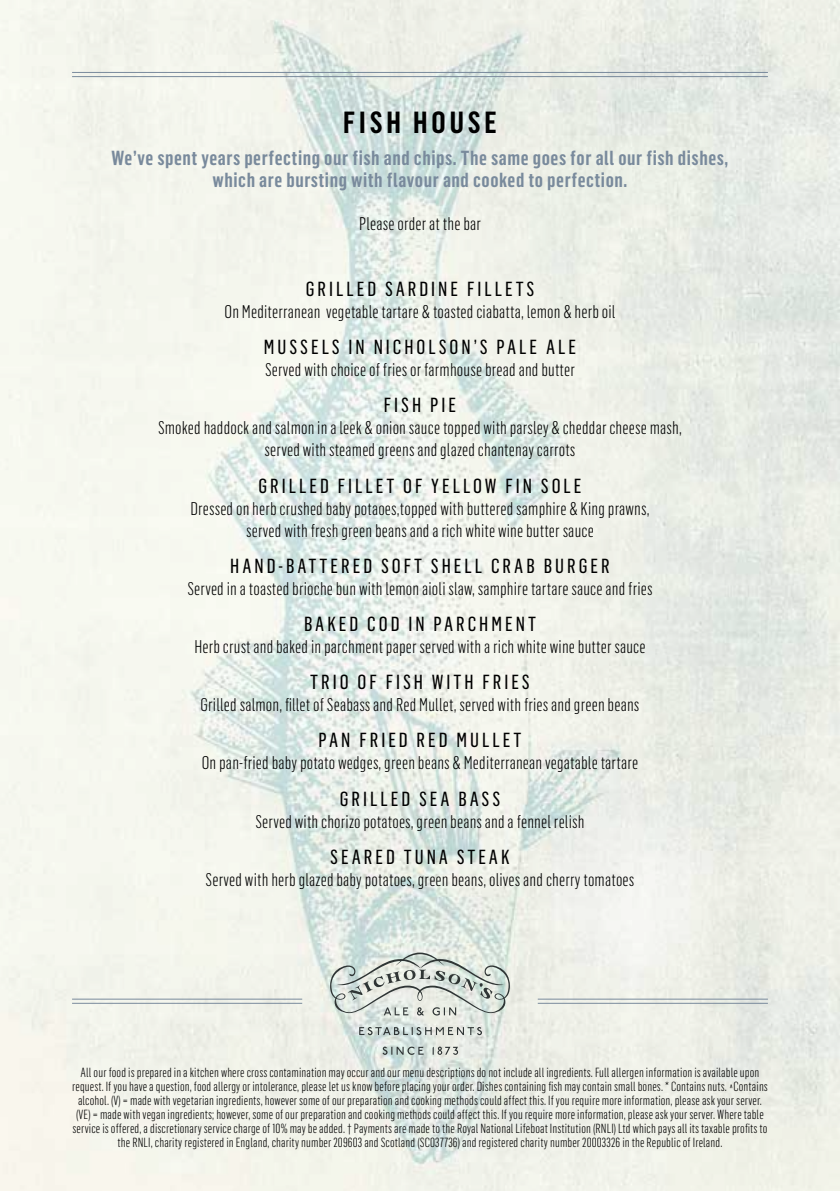
<style>
.page{position:relative;width:840px;height:1191px;background:#fff}
.page>*{position:absolute;margin:0;border:0;box-sizing:border-box;transform-origin:0 0}
.t1{font:600 30px "Flama Condensed";letter-spacing:.13em;color:#000}
.t2{font:20px "Flama Condensed Basic";letter-spacing:.15em;color:#000}
.t3{font:600 20px/22px "Flama Condensed";letter-spacing:.03em;color:#798a9c;text-align:center}
.t4{font:300 18px/22px "Flama Condensed";letter-spacing:.01em;color:#000;text-align:center}
.t5{font:300 13px/14px "Flama Condensed";letter-spacing:.01em;color:#000;text-align:center}
</style>
<div class="page">
<img style="left:0;top:0;width:839px;height:1191px">
<hr style="left:72px;top:998px;width:230px;height:1px;background:#798a9c">
<hr style="left:72px;top:1003px;width:230px;height:1px;background:#798a9c">
<hr style="left:537px;top:998px;width:230px;height:1px;background:#798a9c">
<hr style="left:537px;top:1003px;width:230px;height:1px;background:#798a9c">
<svg style="left:359px;top:1027px;width:122px;height:8px"></svg>
<svg style="left:382px;top:1046px;width:41px;height:8px"></svg>
<svg style="left:432px;top:1046px;width:26px;height:8px"></svg>
<svg style="left:330px;top:952px;width:179px;height:63px;background:#c8d0ca"></svg>
<hr style="left:72px;top:72px;width:695px;height:1px;background:#798a9c">
<hr style="left:72px;top:76px;width:695px;height:1px;background:#798a9c">
<h1 class="t1" style="left:343px;top:104px;width:155px">FISH HOUSE</h1>
<h2 class="t3" style="left:111px;top:146px;width:618px">We’ve spent years perfecting our fish and chips. The same goes for all our fish dishes, which are bursting with flavour and cooked to perfection.</h2>
<h3 class="t4" style="left:359px;top:212px;width:123px">Please order at the bar</h3>
<h2 class="t2" style="left:305px;top:276px;width:230px">GRILLED SARDINE FILLETS</h2>
<h3 class="t4" style="left:224px;top:300px;width:392px">On Mediterranean vegetable tartare &amp; toasted ciabatta, lemon &amp; herb oil</h3>
<h2 class="t2" style="left:264px;top:334px;width:313px">MUSSELS IN NICHOLSON’S PALE ALE</h2>
<h3 class="t4" style="left:265px;top:358px;width:311px">Served with choice of fries or farmhouse bread and butter</h3>
<h2 class="t2" style="left:383px;top:393px;width:74px">FISH PIE</h2>
<h3 class="t4" style="left:158px;top:416px;width:525px">Smoked haddock and salmon in a leek &amp; onion sauce topped with parsley &amp; cheddar cheese mash, served with steamed greens and glazed chantenay carrots</h3>
<h2 class="t2" style="left:258px;top:473px;width:324px">GRILLED FILLET OF YELLOW FIN SOLE</h2>
<h3 class="t4" style="left:190px;top:496px;width:460px">Dressed on herb crushed baby potaoes,topped with buttered samphire &amp; King prawns, served with fresh green beans and a rich white wine butter sauce</h3>
<h2 class="t2" style="left:230px;top:553px;width:381px">HAND-BATTERED SOFT SHELL CRAB BURGER</h2>
<h3 class="t4" style="left:187px;top:577px;width:466px">Served in a toasted brioche bun with lemon aioli slaw, samphire tartare sauce and fries</h3>
<h2 class="t2" style="left:304px;top:611px;width:233px">BAKED COD IN PARCHMENT</h2>
<h3 class="t4" style="left:194px;top:635px;width:452px">Herb crust and baked in parchment paper served with a rich white wine butter sauce</h3>
<h2 class="t2" style="left:310px;top:669px;width:221px">TRIO OF FISH WITH FRIES</h2>
<h3 class="t4" style="left:200px;top:693px;width:440px">Grilled salmon, fillet of Seabass and Red Mullet, served with fries and green beans</h3>
<h2 class="t2" style="left:318px;top:727px;width:204px">PAN FRIED RED MULLET</h2>
<h3 class="t4" style="left:202px;top:751px;width:437px">On pan-fried baby potato wedges, green beans &amp; Mediterranean vegatable tartare</h3>
<h2 class="t2" style="left:339px;top:786px;width:162px">GRILLED SEA BASS</h2>
<h3 class="t4" style="left:255px;top:809px;width:330px">Served with chorizo potatoes, green beans and a fennel relish</h3>
<h2 class="t2" style="left:330px;top:844px;width:181px">SEARED TUNA STEAK</h2>
<h3 class="t4" style="left:205px;top:867px;width:430px">Served with herb glazed baby potatoes, green beans, olives and cherry tomatoes</h3>
<p class="t5" style="left:72px;top:1065px;width:697px">All our food is prepared in a kitchen where cross contamination may occur and our menu descriptions do not include all ingredients. Full allergen information is available upon request. If you have a question, food allergy or intolerance, please let us know before placing your order. Dishes containing fish may contain small bones. * Contains nuts. ^Contains alcohol. (V) = made with vegetarian ingredients, however some of our preparation and cooking methods could affect this. If you require more information, please ask your server. (VE) = made with vegan ingredients; however, some of our preparation and cooking methods could affect this. If you require more information, please ask your server. Where table service is offered, a discretionary service charge of 10% may be added. † Payments are made to the Royal National Lifeboat Institution (RNLI) Ltd which pays all its taxable profits to the RNLI, charity registered in England, charity number 209603 and Scotland (SC037736) and registered charity number 20003326 in the Republic of Ireland.</p>
</div>
